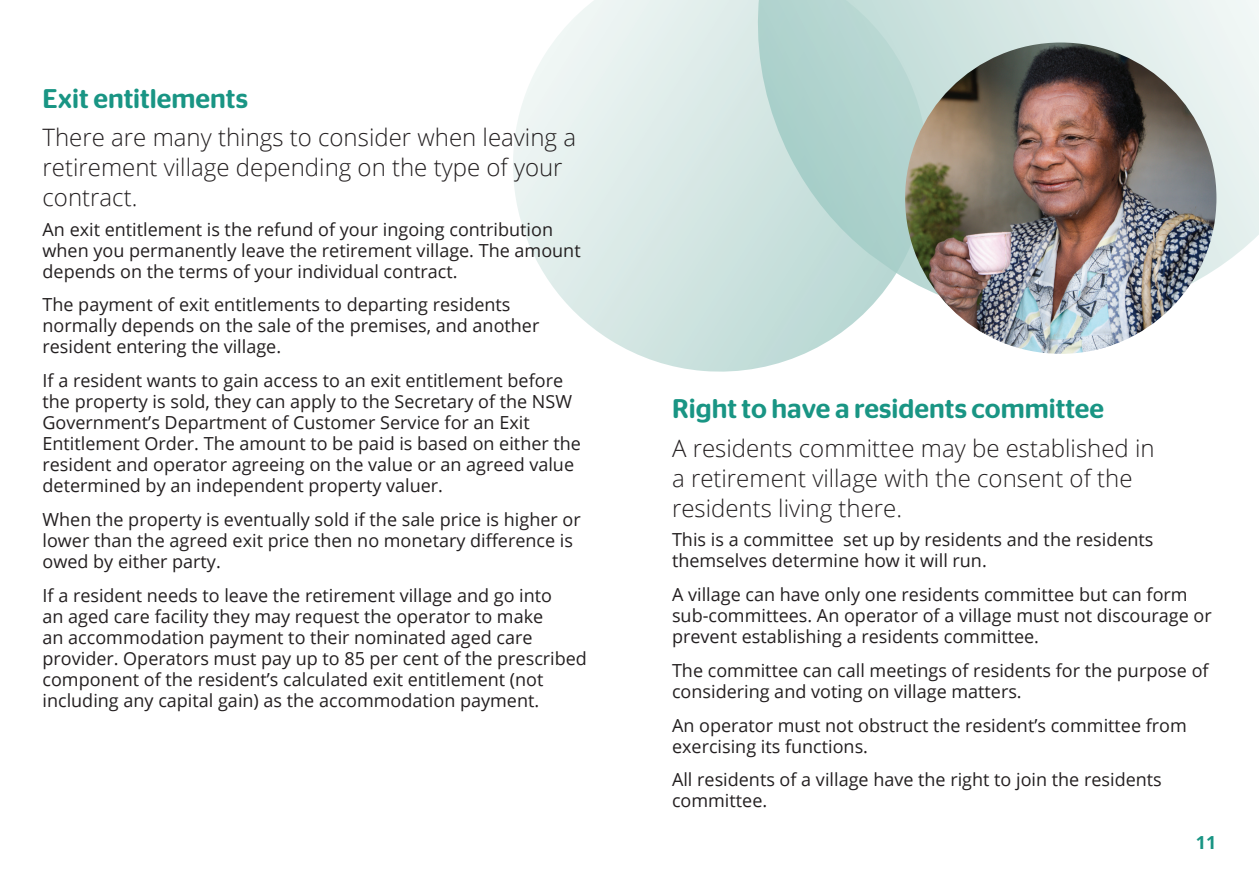
<style>
.page{position:relative;width:1259px;height:893px;background:#fff}
.page>*{position:absolute;margin:0;border:0;box-sizing:border-box;transform-origin:0 0}
.page_head{font:500 27px "Stag Sans Round";color:#199584}
.sub{font:300 24px/30px "Open Sans";color:#231f20}
.t1{font:18px/21px "Open Sans";color:#231f20}
.t2{font:700 18px "Open Sans";color:#199584}
</style>
<div class="page">
<svg style="left:513px;top:0;width:324px;height:372px"></svg>
<svg style="left:743px;top:0;width:516px;height:335px;background:#cee3e0"></svg>
<img style="left:905px;top:43px;width:311px;height:311px;border-radius:156px">
<p class="page_head" style="left:43px;top:83px;width:207px">Exit entitlements</p>
<p class="sub" style="left:43px;top:122px;width:535px">There are many things to consider when leaving a retirement village depending on the type of your contract.</p>
<p class="t1" style="left:43px;top:218px;width:539px">An exit entitlement is the refund of your ingoing contribution when you permanently leave the retirement village. The amount depends on the terms of your individual contract.</p>
<p class="t1" style="left:43px;top:294px;width:498px">The payment of exit entitlements to departing residents normally depends on the sale of the premises, and another resident entering the village.</p>
<p class="t1" style="left:43px;top:370px;width:540px">If a resident wants to gain access to an exit entitlement before the property is sold, they can apply to the Secretary of the NSW Government’s Department of Customer Service for an Exit Entitlement Order. The amount to be paid is based on either the resident and operator agreeing on the value or an agreed value determined by an independent property valuer.</p>
<p class="t1" style="left:43px;top:508px;width:540px">When the property is eventually sold if the sale price is higher or lower than the agreed exit price then no monetary difference is owed by either party.</p>
<p class="t1" style="left:43px;top:584px;width:546px">If a resident needs to leave the retirement village and go into<br>an aged care facility they may request the operator to make<br>an accommodation payment to their nominated aged care provider. Operators must pay up to 85 per cent of the prescribed component of the resident’s calculated exit entitlement (not including any capital gain) as the accommodation payment.</p>
<p class="page_head" style="left:672px;top:393px;width:434px">Right to have a residents committee</p>
<p class="sub" style="left:672px;top:432px;width:484px">A residents committee may be established in a retirement village with the consent of the residents living there.</p>
<p class="t1" style="left:672px;top:529px;width:483px">This is a committee set up by residents and the residents themselves determine how it will run.</p>
<p class="t1" style="left:672px;top:584px;width:541px">A village can have only one residents committee but can form sub-committees. An operator of a village must not discourage or prevent establishing a residents committee.</p>
<p class="t1" style="left:672px;top:659px;width:538px">The committee can call meetings of residents for the purpose of considering and voting on village matters.</p>
<p class="t1" style="left:672px;top:714px;width:516px">An operator must not obstruct the resident’s committee from exercising its functions.</p>
<p class="t1" style="left:672px;top:769px;width:491px">All residents of a village have the right to join the residents committee.</p>
<p class="t2" style="left:1196px;top:830px;width:22px">11</p>
</div>
